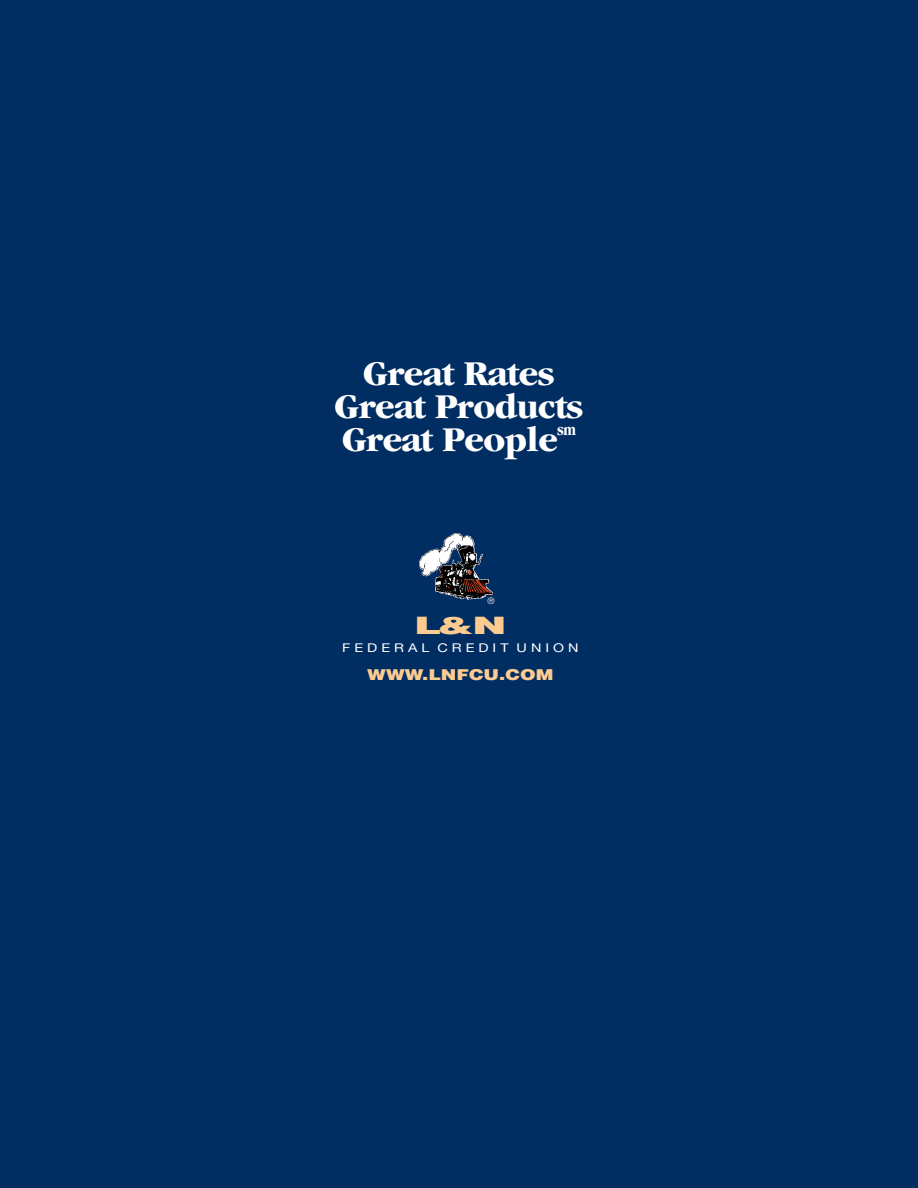
<style>
.page{position:relative;width:918px;height:1188px;background:#002d62}
.page>*{position:absolute;margin:0;border:0;box-sizing:border-box;transform-origin:0 0}
.t1{font:700 condensed 36px/33px "Garamond";letter-spacing:-.02em;color:#fff;text-align:center;scale:1.25 1}
.t2{font:900 24px "Helvetica";color:#fdca90;scale:1.7 1}
.t3{font:900 15px "Helvetica";color:#fdca90;scale:1.25 1}
.t4{font:12px "Helvetica Neue";color:#fff;scale:1.2 1}
.t5{font:300 9px "Helvetica";color:#fff}
</style>
<div class="page">
<img style="left:419px;top:533px;width:74px;height:67px">
<p class="t1" style="left:334px;top:356px;width:201px">Great Rates<br>Great Products<br>Great People<sup>sm</sup></p>
<p class="t5" style="left:488px;top:593px;width:9px">®</p>
<p class="t2" style="left:414px;top:609px;width:56px">L&amp;N</p>
<p class="t4" style="left:342px;top:639px;width:198px">F E D E R A L C R E D I T U N I O N</p>
<p class="t3" style="left:367px;top:665px;width:150px">WWW.LNFCU.COM</p>
</div>
